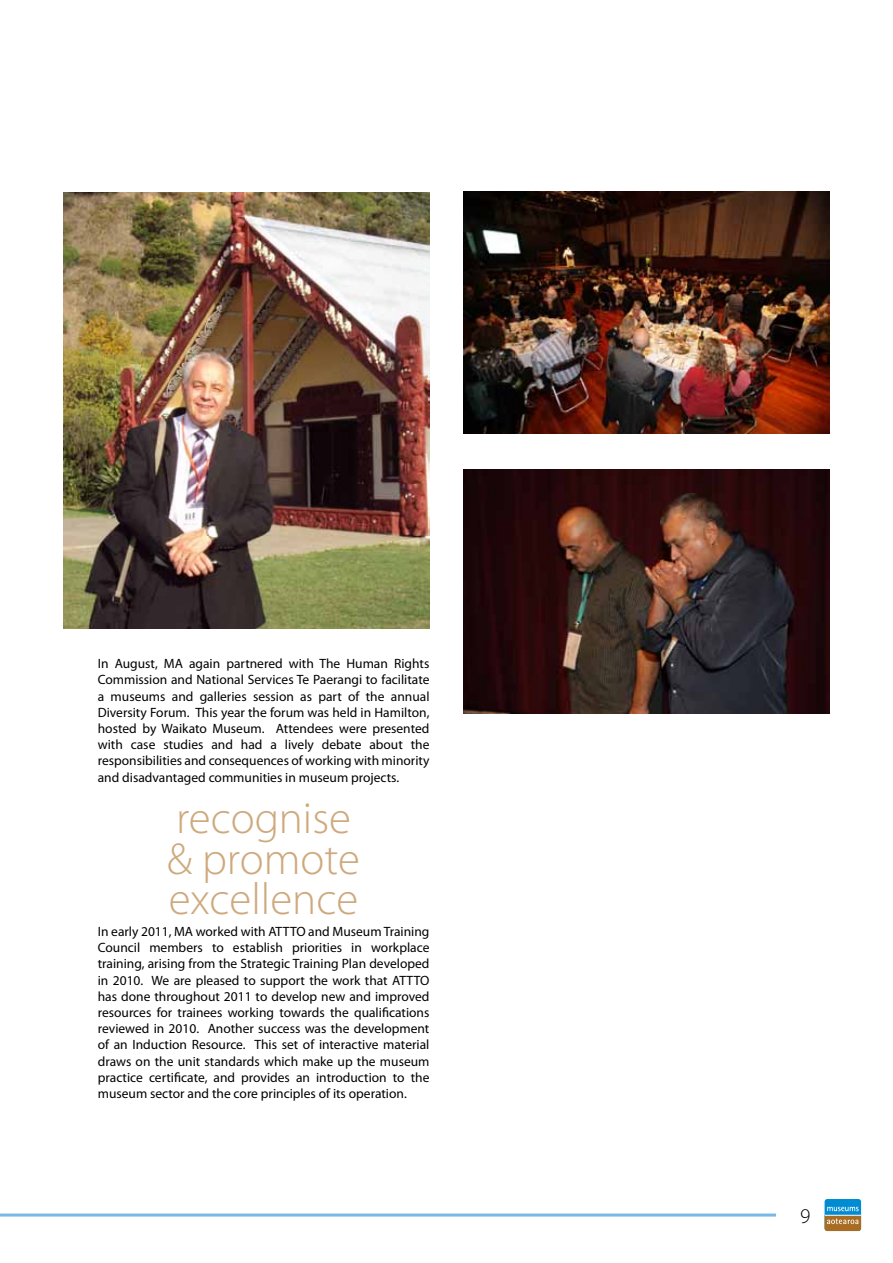
<style>
.page{position:relative;width:893px;height:1263px;background:#fff}
.page>*{position:absolute;margin:0;border:0;box-sizing:border-box;transform-origin:0 0}
.t1{font:300 45px/40.5px "Myriad Pro";color:#cea97d}
.t2{font:300 21px "Myriad Pro";color:#000}
.t3{font:13.5px/16.2px "Myriad Pro";color:#000;text-align:justify}
</style>
<div class="page">
<div style="left:825px;top:1199px;width:36px;height:32px;background:#008cd2;border-radius:3px"></div>
<svg style="left:825px;top:1207px;width:36px;height:24px"></svg>
<hr style="left:825px;top:1215px;width:36px;height:1px;background:#fff">
<hr style="left:0;top:1213px;width:776px;height:3px;background:#78b8e5">
<img style="left:64px;top:192px;width:365px;height:436px">
<img style="left:463px;top:191px;width:366px;height:243px">
<img style="left:463px;top:469px;width:366px;height:244px">
<p class="t3" style="left:98px;top:655px;width:333px">In August, MA again partnered with The Human Rights Commission and National Services Te Paerangi to facilitate a museums and galleries session as part of the annual Diversity Forum. This year the forum was held in Hamilton, hosted by Waikato Museum. Attendees were presented with case studies and had a lively debate about the responsibilities and consequences of working with minority and disadvantaged communities in museum projects.</p>
<h1 class="t1" style="left:167px;top:797px;width:194px">recognise &amp; promote excellence</h1>
<p class="t3" style="left:98px;top:923px;width:333px">In early 2011, MA worked with ATTTO and Museum Training Council members to establish priorities in workplace training, arising from the Strategic Training Plan developed in 2010. We are pleased to support the work that ATTTO has done throughout 2011 to develop new and improved resources for trainees working towards the qualifications reviewed in 2010. Another success was the development of an Induction Resource. This set of interactive material draws on the unit standards which make up the museum practice certificate, and provides an introduction to the museum sector and the core principles of its operation.</p>
<h2 class="t2" style="left:800px;top:1203px;width:12px">9</h2>
</div>
